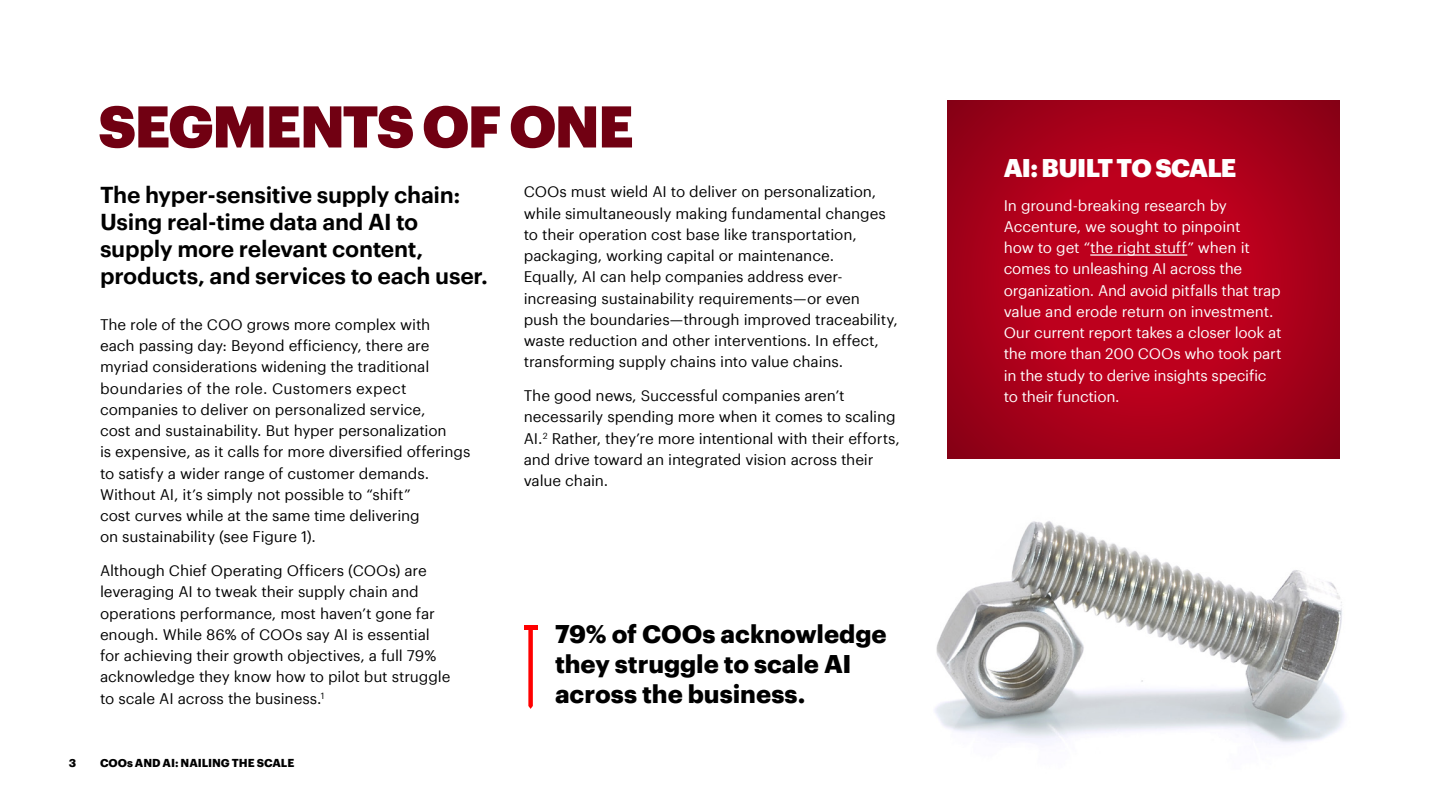
<style>
.page{position:relative;width:1440px;height:810px;background:#fff}
.page>*{position:absolute;margin:0;border:0;box-sizing:border-box;transform-origin:0 0}
.t1{font:900 57.5px "Graphik";letter-spacing:-.03em;color:#710012}
.t2{font:700 25px/30px "Graphik";color:#000}
.t3{font:900 25px "Graphik";letter-spacing:-.035em;color:#fff}
.t4{font:600 22.5px/27px "Graphik";letter-spacing:-.015em;color:#000}
.t5{font:15px/21.2px "Graphik";letter-spacing:-.005em;color:#000}
.t6{font:15px/21.2px "Graphik";letter-spacing:-.015em;color:#fff}
.t7{font:700 11.25px "Graphik";letter-spacing:-.005em;color:#000}
</style>
<div class="page">
<img style="left:935px;top:521px;width:410px;height:223px">
<svg style="left:528px;top:630px;width:5px;height:79px"></svg>
<div style="left:524px;top:625px;width:13px;height:5px;background:#f00"></div>
<svg style="left:948px;top:100px;width:392px;height:358px;background:#ac001a"></svg>
<hr style="left:1090px;top:254px;width:97px;height:2px;background:#fff">
<h1 class="t1" style="left:98px;top:82px;width:537px">SEGMENTS OF ONE</h1>
<h3 class="t4" style="left:100px;top:179px;width:390px">The hyper-sensitive supply chain:<br>Using real-time data and AI to supply more relevant content, products, and services to each user.</h3>
<p class="t5" style="left:100px;top:313px;width:372px">The role of the COO grows more complex with<br>each passing day: Beyond efficiency, there are myriad considerations widening the traditional boundaries of the role. Customers expect companies to deliver on personalized service,<br>cost and sustainability. But hyper personalization<br>is expensive, as it calls for more diversified offerings to satisfy a wider range of customer demands.<br>Without AI, it’s simply not possible to “shift”<br>cost curves while at the same time delivering<br>on sustainability (see Figure 1).</p>
<p class="t5" style="left:100px;top:559px;width:352px">Although Chief Operating Officers (COOs) are leveraging AI to tweak their supply chain and operations performance, most haven’t gone far enough. While 86% of COOs say AI is essential for achieving their growth objectives, a full 79% acknowledge they know how to pilot but struggle to scale AI across the business.<sup>1</sup></p>
<p class="t5" style="left:524px;top:180px;width:376px">COOs must wield AI to deliver on personalization, while simultaneously making fundamental changes to their operation cost base like transportation, packaging, working capital or maintenance.<br>Equally, AI can help companies address ever&shy;increasing sustainability requirements—or even push the boundaries—through improved traceability, waste reduction and other interventions. In effect, transforming supply chains into value chains.</p>
<p class="t5" style="left:524px;top:384px;width:378px">The good news, Successful companies aren’t necessarily spending more when it comes to scaling AI.<sup>2</sup> Rather, they’re more intentional with their efforts, and drive toward an integrated vision across their value chain.</p>
<h2 class="t2" style="left:555px;top:617px;width:333px">79% of COOs acknowledge they struggle to scale AI across the business.</h2>
<p class="t7" style="left:69px;top:754px;width:9px">3</p>
<p class="t7" style="left:100px;top:754px;width:196px">COOs AND AI: NAILING THE SCALE</p>
<h2 class="t3" style="left:1004px;top:148px;width:234px">AI: BUILT TO SCALE</h2>
<p class="t6" style="left:1004px;top:193px;width:279px">In ground-breaking research by Accenture, we sought to pinpoint<br>how to get “the right stuff” when it comes to unleashing AI across the organization. And avoid pitfalls that trap value and erode return on investment.<br>Our current report takes a closer look at the more than 200 COOs who took part in the study to derive insights specific to their function.</p>
</div>
